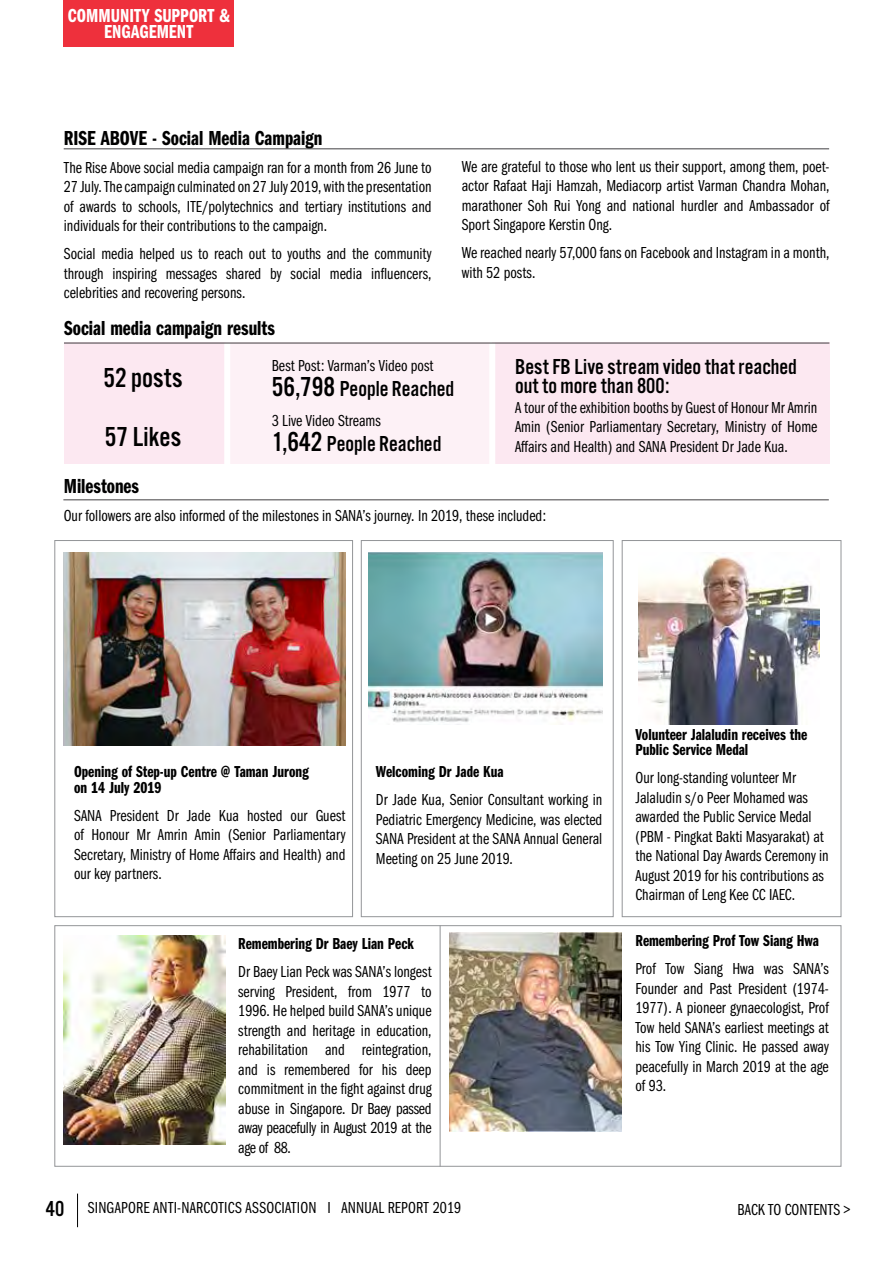
<style>
.page{position:relative;width:893px;height:1263px;background:#fff}
.page>*{position:absolute;margin:0;border:0;box-sizing:border-box;transform-origin:0 0}
.t1{font:28.5px/58.5px "Alternate Got No 3 D";color:#000}
.t2{font:22.5px/19.5px "Alternate Got No 3 D";color:#000}
.t3{font:21px "Franklin Gothic URW Com Dem";color:#000}
.t4{font:19.5px/16.5px "Franklin Gothic URW Com Dem";color:#fff;text-align:center}
.t5{font:16.5px/19.5px "Franklin Gothic URW Com Boo";color:#000;text-align:justify}
.t6{font:16.5px/15.6px "Franklin Gothic URW Com Dem";color:#000}
.s1{font-size:28.5px}
.s2{font-family:"Alternate Got No 3 D";font-size:22.5px}
</style>
<div class="page">
<img style="left:369px;top:553px;width:233px;height:169px">
<img style="left:64px;top:553px;width:281px;height:193px">
<img style="left:638px;top:555px;width:182px;height:169px">
<hr style="left:63px;top:499px;width:766px;height:1px;background:#414042">
<div style="left:54px;top:540px;width:299px;height:377px;border:1px solid #939598"></div>
<div style="left:54px;top:925px;width:787px;height:242px;border:1px solid #939598"></div>
<img style="left:450px;top:932px;width:172px;height:199px">
<img style="left:63px;top:935px;width:162px;height:210px">
<div style="left:361px;top:540px;width:253px;height:377px;border:1px solid #939598"></div>
<div style="left:622px;top:540px;width:219px;height:377px;border:1px solid #939598"></div>
<hr style="left:64px;top:148px;width:765px;height:1px;background:#414042">
<div style="left:64px;top:343px;width:163px;height:121px;background:#fce8f1"></div>
<div style="left:226px;top:343px;width:263px;height:121px;background:#fdf1f6"></div>
<div style="left:492px;top:343px;width:337px;height:121px;background:#fce8f1"></div>
<div style="left:224px;top:343px;width:6px;height:123px;background:#fff"></div>
<div style="left:489px;top:343px;width:6px;height:123px;background:#fff"></div>
<hr style="left:64px;top:343px;width:765px;height:1px;background:#414042">
<hr style="left:440px;top:925px;width:1px;height:242px;background:#939598">
<hr style="left:77px;top:1193px;width:1px;height:34px;background:#000">
<div style="left:64px;top:0;width:170px;height:47px;background:#ee303c"></div>
<p class="t4" style="left:68px;top:7px;width:163px">COMMUNITY SUPPORT &amp;<br>ENGAGEMENT</p>
<p class="t3" style="left:64px;top:126px;width:260px">RISE ABOVE - Social Media Campaign</p>
<p class="t5" style="left:64px;top:158px;width:369px">The Rise Above social media campaign ran for a month from 26 June to 27 July. The campaign culminated on 27 July 2019, with the presentation of awards to schools, ITE/polytechnics and tertiary institutions and individuals for their contributions to the campaign.</p>
<p class="t5" style="left:64px;top:244px;width:369px">Social media helped us to reach out to youths and the community through inspiring messages shared by social media influencers, celebrities and recovering persons.</p>
<p class="t3" style="left:64px;top:316px;width:212px">Social media campaign results</p>
<h1 class="t1" style="left:103px;top:349px;width:81px">52 posts<br>57 Likes</h1>
<h2 class="t2" style="left:272px;top:379px;width:184px"><span class="s1">56,798</span> People Reached</h2>
<p class="t5" style="left:272px;top:356px;width:163px">Best Post: Varman’s Video post</p>
<p class="t5" style="left:272px;top:411px;width:110px">3 Live Video Streams</p>
<h2 class="t2" style="left:272px;top:434px;width:171px"><span class="s1">1,642</span> People Reached</h2>
<p class="t5" style="left:462px;top:157px;width:369px">We are grateful to those who lent us their support, among them, poet&shy;actor Rafaat Haji Hamzah, Mediacorp artist Varman Chandra Mohan, marathoner Soh Rui Yong and national hurdler and Ambassador of Sport Singapore Kerstin Ong.</p>
<p class="t5" style="left:462px;top:243px;width:369px">We reached nearly 57,000 fans on Facebook and Instagram in a month, with 52 posts.</p>
<h2 class="t2" style="left:515px;top:357px;width:283px">Best FB Live stream video that reached out to more than 800:</h2>
<p class="t5" style="left:515px;top:398px;width:304px">A tour of the exhibition booths by Guest of Honour Mr Amrin Amin (Senior Parliamentary Secretary, Ministry of Home Affairs and Health) and SANA President Dr Jade Kua.</p>
<p class="t3" style="left:64px;top:474px;width:77px">Milestones</p>
<p class="t5" style="left:64px;top:506px;width:484px">Our followers are also informed of the milestones in SANA’s journey. In 2019, these included:</p>
<p class="t6" style="left:74px;top:764px;width:236px">Opening of Step-up Centre @ Taman Jurong on 14 July 2019</p>
<p class="t5" style="left:74px;top:806px;width:273px">SANA President Dr Jade Kua hosted our Guest of Honour Mr Amrin Amin (Senior Parliamentary Secretary, Ministry of Home Affairs and Health) and our key partners.</p>
<p class="t6" style="left:376px;top:764px;width:129px">Welcoming Dr Jade Kua</p>
<p class="t5" style="left:376px;top:790px;width:228px">Dr Jade Kua, Senior Consultant working in Pediatric Emergency Medicine, was elected SANA President at the SANA Annual General Meeting on 25 June 2019.</p>
<p class="t6" style="left:238px;top:936px;width:177px">Remembering Dr Baey Lian Peck</p>
<p class="t5" style="left:238px;top:962px;width:195px">Dr Baey Lian Peck was SANA’s longest serving President, from 1977 to 1996. He helped build SANA’s unique strength and heritage in education, rehabilitation and reintegration, and is remembered for his deep commitment in the fight against drug abuse in Singapore. Dr Baey passed away peacefully in August 2019 at the age of 88.</p>
<p class="t6" style="left:635px;top:727px;width:173px">Volunteer Jalaludin receives the<br>Public Service Medal</p>
<p class="t5" style="left:635px;top:768px;width:195px;text-align:left">Our long-standing volunteer Mr Jalaludin s/o Peer Mohamed was awarded the Public Service Medal (PBM - Pingkat Bakti Masyarakat) at the National Day Awards Ceremony in August 2019 for his contributions as Chairman of Leng Kee CC IAEC.</p>
<p class="t6" style="left:635px;top:933px;width:185px">Remembering Prof Tow Siang Hwa</p>
<p class="t5" style="left:635px;top:959px;width:195px">Prof Tow Siang Hwa was SANA’s Founder and Past President (1974- 1977). A pioneer gynaecologist, Prof Tow held SANA’s earliest meetings at his Tow Ying Clinic. He passed away peacefully in March 2019 at the age of 93.</p>
<p class="t5" style="left:46px;top:1198px;width:417px"><span class="s2">40</span> SINGAPORE ANTI-NARCOTICS ASSOCIATION I ANNUAL REPORT 2019</p>
<p class="t5" style="left:738px;top:1200px;width:114px">BACK TO CONTENTS &gt;</p>
</div>
